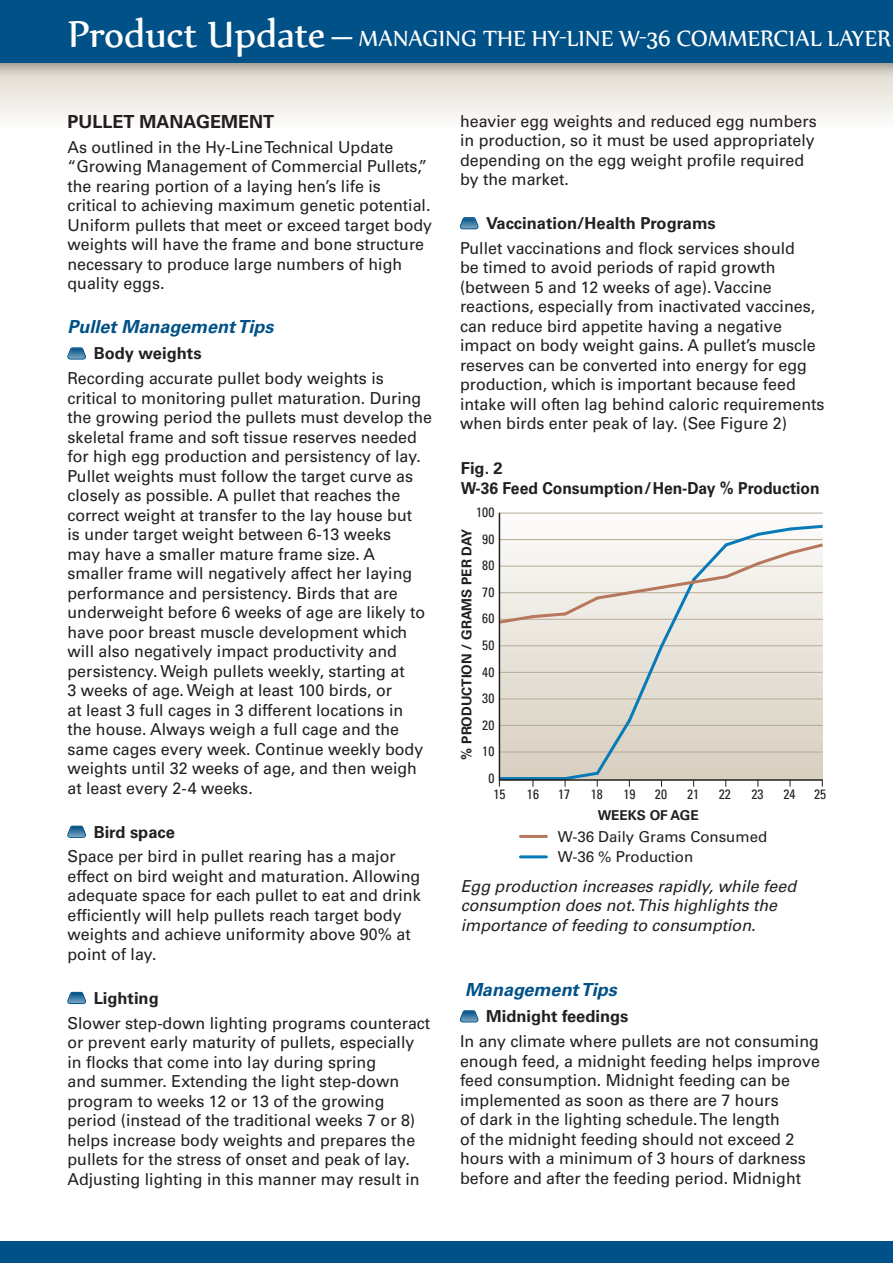
<style>
.page{position:relative;width:893px;height:1263px;background:#fff}
.page>*{position:absolute;margin:0;border:0;box-sizing:border-box;transform-origin:0 0}
.t1{font:27px "Nyala";letter-spacing:.01em;color:#fff;scale:.96 1}
.chart_titles{font:italic 700 18px "Univers LT Std";color:#005187}
.subhead{font:700 18px "Univers LT Std";color:#231f20}
.body_copy{font:16.5px/19.5px "Univers LT Std";color:#231f20}
.body_copy-2{font:italic 16.5px/19.5px "Univers LT Std";color:#231f20}
.chart_titles-2{font:700 16.5px "Univers LT Std";color:#231f20}
.chart_titles-3{font:700 16.5px "Univers LT Std";color:#231f20;scale:.95 1}
.t2{font:15px/20.4px "Univers LT Std";color:#231f20}
.t3{font:condensed 13.5px "Univers LT Std";color:#231f20}
.t4{font:700 13.5px "Univers LT Std";color:#231f20}
.s1{font-size:45px}
</style>
<div class="page">
<svg style="left:0;top:78px;width:893px;height:40px"></svg>
<div style="left:0;top:1241px;width:893px;height:22px;background:#005187"></div>
<svg style="left:68px;top:347px;width:18px;height:13px"></svg>
<svg style="left:68px;top:825px;width:18px;height:13px"></svg>
<svg style="left:68px;top:991px;width:18px;height:13px"></svg>
<svg style="left:460px;top:217px;width:19px;height:13px"></svg>
<svg style="left:460px;top:1010px;width:19px;height:13px"></svg>
<div style="left:0;top:0;width:893px;height:78px;background:#231f20;opacity:.4"></div>
<div style="left:0;top:0;width:893px;height:62px;background:#005187"></div>
<hr style="left:520px;top:835px;width:26px;height:3px;background:#b7775c">
<hr style="left:520px;top:855px;width:26px;height:3px;background:#077bb8">
<svg style="left:498px;top:512px;width:325px;height:269px"></svg>
<p class="t1" style="left:68px;top:22px;width:859px"><span class="s1">Product Update –</span> MANAGING THE HY-LINE W-36 COMMERCIAL LAYER</p>
<p class="subhead" style="left:68px;top:111px;width:208px">PULLET MANAGEMENT</p>
<p class="body_copy" style="left:68px;top:137px;width:366px">As outlined in the Hy-Line Technical Update “Growing Management of Commercial Pullets,” the rearing portion of a laying hen’s life is critical to achieving maximum genetic potential.<br>Uniform pullets that meet or exceed target body weights will have the frame and bone structure necessary to produce large numbers of high quality eggs.</p>
<p class="chart_titles" style="left:68px;top:316px;width:207px">Pullet Management Tips</p>
<p class="chart_titles-2" style="left:94px;top:344px;width:109px">Body weights</p>
<p class="body_copy" style="left:68px;top:369px;width:366px">Recording accurate pullet body weights is critical to monitoring pullet maturation. During the growing period the pullets must develop the skeletal frame and soft tissue reserves needed for high egg production and persistency of lay.<br>Pullet weights must follow the target curve as closely as possible. A pullet that reaches the correct weight at transfer to the lay house but<br>is under target weight between 6-13 weeks<br>may have a smaller mature frame size. A smaller frame will negatively affect her laying performance and persistency. Birds that are underweight before 6 weeks of age are likely to have poor breast muscle development which will also negatively impact productivity and persistency. Weigh pullets weekly, starting at<br>3 weeks of age. Weigh at least 100 birds, or<br>at least 3 full cages in 3 different locations in<br>the house. Always weigh a full cage and the same cages every week. Continue weekly body weights until 32 weeks of age, and then weigh at least every 2-4 weeks.</p>
<p class="chart_titles-2" style="left:94px;top:822px;width:83px">Bird space</p>
<p class="body_copy" style="left:68px;top:847px;width:355px">Space per bird in pullet rearing has a major effect on bird weight and maturation. Allowing adequate space for each pullet to eat and drink efficiently will help pullets reach target body weights and achieve uniformity above 90% at point of lay.</p>
<p class="chart_titles-2" style="left:94px;top:988px;width:67px">Lighting</p>
<p class="body_copy" style="left:68px;top:1013px;width:364px">Slower step-down lighting programs counteract or prevent early maturity of pullets, especially in flocks that come into lay during spring<br>and summer. Extending the light step-down program to weeks 12 or 13 of the growing period (instead of the traditional weeks 7 or 8) helps increase body weights and prepares the pullets for the stress of onset and peak of lay.<br>Adjusting lighting in this manner may result in</p>
<p class="body_copy" style="left:460px;top:111px;width:358px">heavier egg weights and reduced egg numbers in production, so it must be used appropriately depending on the egg weight profile required by the market.</p>
<p class="chart_titles-2" style="left:486px;top:214px;width:231px">Vaccination/Health Programs</p>
<p class="body_copy" style="left:460px;top:238px;width:366px">Pullet vaccinations and flock services should<br>be timed to avoid periods of rapid growth (between 5 and 12 weeks of age). Vaccine reactions, especially from inactivated vaccines, can reduce bird appetite having a negative impact on body weight gains. A pullet’s muscle reserves can be converted into energy for egg production, which is important because feed intake will often lag behind caloric requirements when birds enter peak of lay. (See Figure 2)</p>
<p class="chart_titles-2" style="left:461px;top:458px;width:43px">Fig. 2</p>
<p class="chart_titles-3" style="left:461px;top:478px;width:379px">W-36 Feed Consumption/Hen-Day % Production</p>
<p class="t3" style="left:476px;top:504px;width:20px">100</p>
<p class="t4" style="left:459px;top:759px;width:232px;rotate:-90deg">% PRODUCTION / GRAMS PER DAY</p>
<p class="t3" style="left:482px;top:530px;width:14px">90</p>
<p class="t3" style="left:482px;top:557px;width:14px">80</p>
<p class="t3" style="left:482px;top:583px;width:14px">70</p>
<p class="t3" style="left:482px;top:610px;width:14px">60</p>
<p class="t3" style="left:482px;top:637px;width:14px">50</p>
<p class="t3" style="left:482px;top:663px;width:14px">40</p>
<p class="t3" style="left:482px;top:690px;width:14px">30</p>
<p class="t3" style="left:482px;top:716px;width:14px">20</p>
<p class="t3" style="left:482px;top:743px;width:14px">10</p>
<p class="t3" style="left:488px;top:769px;width:8px">0</p>
<p class="t3" style="left:493px;top:786px;width:14px">15</p>
<p class="t3" style="left:527px;top:786px;width:14px">16</p>
<p class="t3" style="left:558px;top:786px;width:14px">17</p>
<p class="t3" style="left:591px;top:786px;width:14px">18</p>
<p class="t3" style="left:623px;top:786px;width:14px">19</p>
<p class="t3" style="left:655px;top:786px;width:14px">20</p>
<p class="t3" style="left:687px;top:786px;width:14px">21</p>
<p class="t3" style="left:719px;top:786px;width:14px">22</p>
<p class="t3" style="left:751px;top:786px;width:14px">23</p>
<p class="t3" style="left:783px;top:786px;width:14px">24</p>
<p class="t3" style="left:814px;top:786px;width:14px">25</p>
<p class="t4" style="left:598px;top:807px;width:103px">WEEKS OF AGE</p>
<p class="t2" style="left:558px;top:826px;width:211px">W-36 Daily Grams Consumed<br>W-36 % Production</p>
<p class="body_copy-2" style="left:461px;top:876px;width:337px">Egg production increases rapidly, while feed consumption does not. This highlights the importance of feeding to consumption.</p>
<p class="chart_titles" style="left:465px;top:979px;width:153px">Management Tips</p>
<p class="chart_titles-2" style="left:486px;top:1007px;width:144px">Midnight feedings</p>
<p class="body_copy" style="left:460px;top:1031px;width:361px">In any climate where pullets are not consuming enough feed, a midnight feeding helps improve feed consumption. Midnight feeding can be implemented as soon as there are 7 hours<br>of dark in the lighting schedule. The length<br>of the midnight feeding should not exceed 2 hours with a minimum of 3 hours of darkness before and after the feeding period. Midnight</p>
</div>
